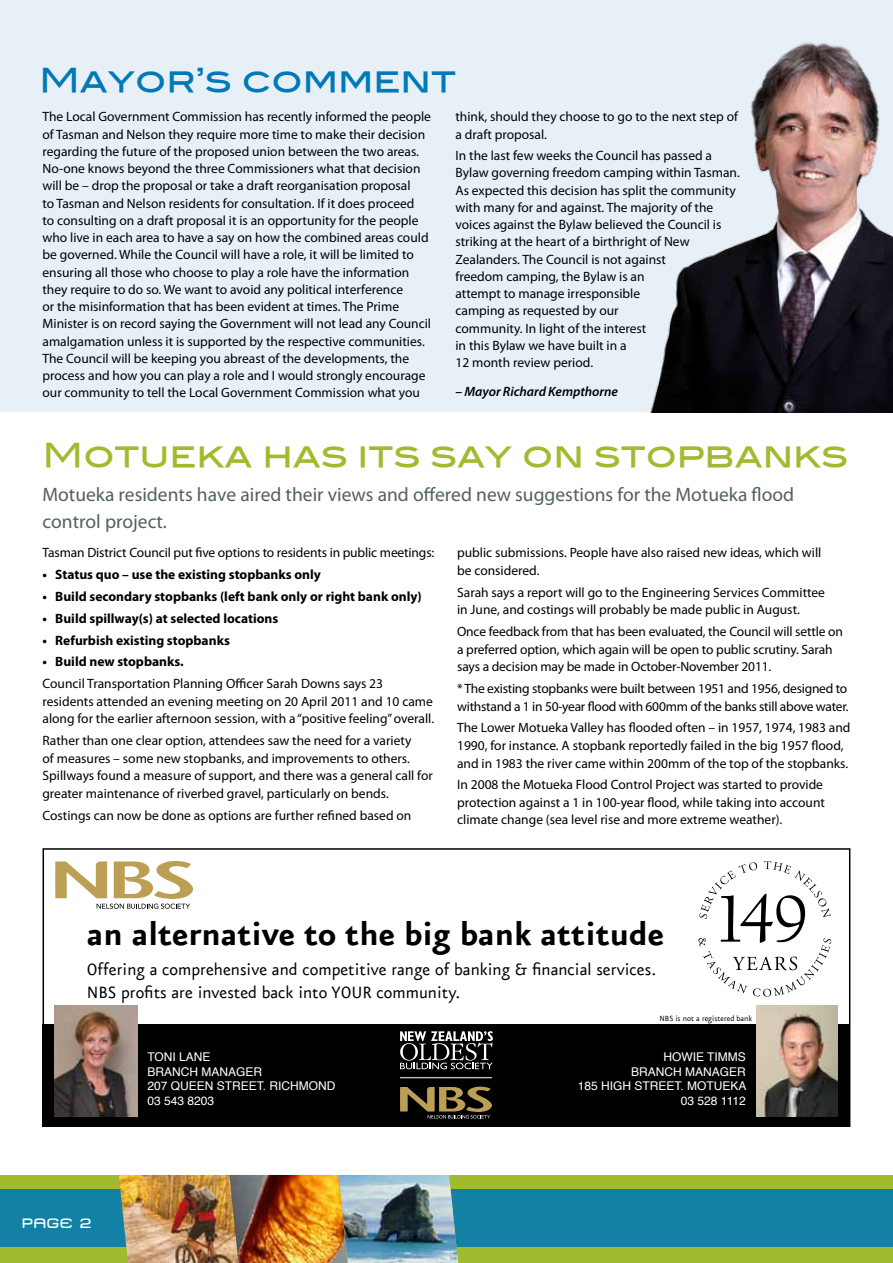
<style>
.page{position:relative;width:893px;height:1263px;background:#fff}
.page>*{position:absolute;margin:0;border:0;box-sizing:border-box;transform-origin:0 0}
.t1{font:70.35px "Californian FB";color:#000}
.t2{font:700 37.5px "Eureka Sans";color:#000}
.t3{font:33px "Blair Md ITCTT Medium";color:#a0bb2d}
.t4{font:33px "Blair Md ITCTT Medium";color:#0079b6}
.t5{font:19.5px/23.4px "Eureka Sans";color:#000}
.t6{font:19.5px/26.2px "Myriad Pro";color:#536160}
.t7{font:13.5px/17.2px "Myriad Pro";color:#000}
.t8{font:700 13.5px "Myriad Pro";color:#000}
.t9{font:13.5px/17.5px "Myriad Pro";letter-spacing:-.02em;color:#000}
.t10{font:italic 600 13.5px "Myriad Pro";color:#000}
.t11{font:13.5px "Metro DF";color:#fff}
.t12{font:12px/14.4px "Helvetica";color:#fff}
.t13{font:9px "Eureka Sans";color:#000}
</style>
<div class="page">
<div style="left:0;top:1175px;width:893px;height:88px;background:#a0bb2d"></div>
<div style="left:0;top:1190px;width:893px;height:57px;background:#1381a5"></div>
<img style="left:347px;top:1175px;width:137px;height:88px">
<img style="left:238px;top:1175px;width:109px;height:88px">
<img style="left:119px;top:1175px;width:119px;height:88px">
<div style="left:43px;top:1024px;width:807px;height:103px;background:#000"></div>
<img style="left:55px;top:1005px;width:82px;height:111px">
<img style="left:756px;top:1005px;width:82px;height:111px">
<svg style="left:400px;top:1086px;width:92px;height:32px"></svg>
<svg style="left:400px;top:1031px;width:93px;height:38px"></svg>
<hr style="left:400px;top:1077px;width:92px;height:1px;background:#fff">
<svg style="left:55px;top:861px;width:138px;height:48px"></svg>
<svg style="left:699px;top:862px;width:58px;height:57px"></svg>
<svg style="left:764px;top:861px;width:67px;height:56px"></svg>
<svg style="left:698px;top:938px;width:133px;height:59px"></svg>
<div style="left:0;top:0;width:893px;height:412px;background:#e8f0f7"></div>
<img style="left:634px;top:34px;width:259px;height:378px">
<h3 class="t4" style="left:39px;top:54px;width:418px">Mayor’s comment</h3>
<p class="t7" style="left:43px;top:108px;width:390px">The Local Government Commission has recently informed the people of Tasman and Nelson they require more time to make their decision regarding the future of the proposed union between the two areas.<br>No-one knows beyond the three Commissioners what that decision will be – drop the proposal or take a draft reorganisation proposal<br>to Tasman and Nelson residents for consultation. If it does proceed<br>to consulting on a draft proposal it is an opportunity for the people who live in each area to have a say on how the combined areas could be governed. While the Council will have a role, it will be limited to ensuring all those who choose to play a role have the information they require to do so. We want to avoid any political interference<br>or the misinformation that has been evident at times. The Prime Minister is on record saying the Government will not lead any Council amalgamation unless it is supported by the respective communities.<br>The Council will be keeping you abreast of the developments, the process and how you can play a role and I would strongly encourage our community to tell the Local Government Commission what you</p>
<p class="t7" style="left:455px;top:108px;width:284px">think, should they choose to go to the next step of a draft proposal.</p>
<p class="t7" style="left:455px;top:147px;width:286px">In the last few weeks the Council has passed a Bylaw governing freedom camping within Tasman.<br>As expected this decision has split the community with many for and against. The majority of the voices against the Bylaw believed the Council is striking at the heart of a birthright of New Zealanders. The Council is not against<br>freedom camping, the Bylaw is an<br>attempt to manage irresponsible<br>camping as requested by our<br>community. In light of the interest<br>in this Bylaw we have built in a<br>12 month review period.</p>
<p class="t10" style="left:455px;top:383px;width:164px">– Mayor Richard Kempthorne</p>
<h3 class="t3" style="left:43px;top:428px;width:807px">Motueka has its say on stopbanks</h3>
<h3 class="t6" style="left:43px;top:481px;width:753px">Motueka residents have aired their views and offered new suggestions for the Motueka flood control project.</h3>
<p class="t7" style="left:43px;top:544px;width:393px">Tasman District Council put five options to residents in public meetings:</p>
<p class="t8" style="left:43px;top:566px;width:280px">• Status quo – use the existing stopbanks only</p>
<p class="t8" style="left:43px;top:588px;width:381px">• Build secondary stopbanks (left bank only or right bank only)</p>
<p class="t8" style="left:43px;top:609px;width:237px">• Build spillway(s) at selected locations</p>
<p class="t8" style="left:43px;top:631px;width:189px">• Refurbish existing stopbanks</p>
<p class="t8" style="left:43px;top:653px;width:143px">• Build new stopbanks.</p>
<p class="t7" style="left:43px;top:675px;width:393px">Council Transportation Planning Officer Sarah Downs says 23 residents attended an evening meeting on 20 April 2011 and 10 came along for the earlier afternoon session, with a “positive feeling” overall.</p>
<p class="t7" style="left:43px;top:732px;width:392px">Rather than one clear option, attendees saw the need for a variety<br>of measures – some new stopbanks, and improvements to others.<br>Spillways found a measure of support, and there was a general call for greater maintenance of riverbed gravel, particularly on bends.</p>
<p class="t7" style="left:43px;top:806px;width:370px">Costings can now be done as options are further refined based on</p>
<p class="t7" style="left:457px;top:544px;width:366px">public submissions. People have also raised new ideas, which will be considered.</p>
<p class="t7" style="left:457px;top:583px;width:369px">Sarah says a report will go to the Engineering Services Committee in June, and costings will probably be made public in August.</p>
<p class="t7" style="left:457px;top:623px;width:387px">Once feedback from that has been evaluated, the Council will settle on a preferred option, which again will be open to public scrutiny. Sarah says a decision may be made in October-November 2011.</p>
<p class="t9" style="left:457px;top:679px;width:393px">* The existing stopbanks were built between 1951 and 1956, designed to withstand a 1 in 50-year flood with 600mm of the banks still above water.</p>
<p class="t7" style="left:457px;top:719px;width:395px">The Lower Motueka Valley has flooded often – in 1957, 1974, 1983 and<br>1990, for instance. A stopbank reportedly failed in the big 1957 flood, and in 1983 the river came within 200mm of the top of the stopbanks.</p>
<p class="t7" style="left:457px;top:776px;width:369px">In 2008 the Motueka Flood Control Project was started to provide protection against a 1 in 100-year flood, while taking into account climate change (sea level rise and more extreme weather).</p>
<h2 class="t2" style="left:87px;top:915px;width:579px">an alternative to the big bank attitude</h2>
<h3 class="t5" style="left:87px;top:958px;width:571px">Offering a comprehensive and competitive range of banking &amp; financial services.<br>NBS profits are invested back into YOUR community.</h3>
<h1 class="t1" style="left:718px;top:880px;width:91px">149</h1>
<p class="t11" style="left:23px;top:1214px;width:71px">PAGE 2</p>
<p class="t12" style="left:147px;top:1050px;width:190px">TONI LANE<br>BRANCH MANAGER<br>207 QUEEN STREET. RICHMOND<br>03 543 8203</p>
<p class="t13" style="left:660px;top:1014px;width:94px">NBS is not a registered bank</p>
<p class="t12" style="left:578px;top:1050px;width:170px;text-align:right">HOWIE TIMMS<br>BRANCH MANAGER<br>185 HIGH STREET. MOTUEKA<br>03 528 1112</p>
</div>
